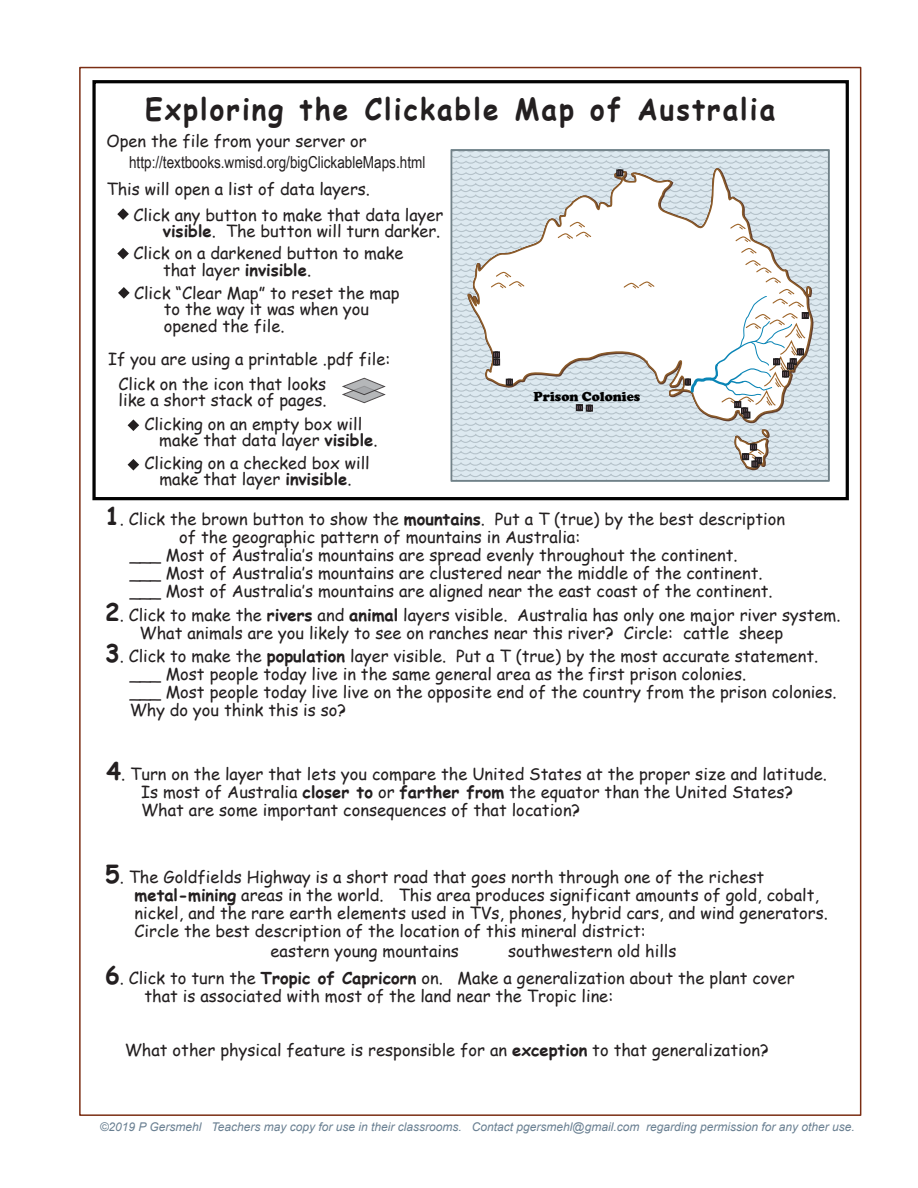
<style>
.page{position:relative;width:918px;height:1188px;background:#fff}
.page>*{position:absolute;margin:0;border:0;box-sizing:border-box;transform-origin:0 0}
.t1{font:700 30px "Comic Sans MS";letter-spacing:.075em;color:#231f20;scale:.93 1}
.t2{font:16.5px/18px "Comic Sans MS";color:#231f20}
.t3{font:16.5px "Arial Narrow";color:#231f20}
.t4{font:900 13.5px "Cooper";color:#010101}
.t5{font:italic 12px "Arial";color:#6a8092}
.s1{font-weight:700}
.s2{font-weight:700;font-size:24px}
</style>
<div class="page">
<div style="left:92px;top:80px;width:757px;height:420px;border:3px solid #020202"></div>
<svg style="left:128px;top:419px;width:11px;height:12px"></svg>
<svg style="left:128px;top:459px;width:11px;height:12px"></svg>
<svg style="left:342px;top:378px;width:43px;height:25px"></svg>
<svg style="left:117px;top:208px;width:12px;height:12px"></svg>
<svg style="left:117px;top:248px;width:12px;height:11px"></svg>
<svg style="left:118px;top:287px;width:12px;height:12px"></svg>
<svg style="left:451px;top:149px;width:378px;height:332px;fill:#dce9ef"></svg>
<svg style="left:466px;top:162px;width:348px;height:261px"></svg>
<svg style="left:729px;top:224px;width:18px;height:6px"></svg>
<svg style="left:735px;top:236px;width:23px;height:18px"></svg>
<svg style="left:557px;top:222px;width:35px;height:18px"></svg>
<svg style="left:490px;top:272px;width:35px;height:17px"></svg>
<svg style="left:623px;top:281px;width:32px;height:8px"></svg>
<svg style="left:493px;top:351px;width:7px;height:7px"></svg>
<svg style="left:506px;top:379px;width:7px;height:7px"></svg>
<svg style="left:508px;top:379px;width:3px;height:7px"></svg>
<svg style="left:493px;top:359px;width:7px;height:7px"></svg>
<svg style="left:495px;top:351px;width:3px;height:15px"></svg>
<svg style="left:686px;top:260px;width:128px;height:159px"></svg>
<svg style="left:734px;top:428px;width:38px;height:42px"></svg>
<svg style="left:616px;top:169px;width:7px;height:7px"></svg>
<svg style="left:618px;top:169px;width:4px;height:7px"></svg>
<svg style="left:576px;top:404px;width:7px;height:7px"></svg>
<svg style="left:578px;top:404px;width:3px;height:7px"></svg>
<svg style="left:586px;top:405px;width:7px;height:7px"></svg>
<svg style="left:588px;top:405px;width:3px;height:7px"></svg>
<h1 class="t1" style="left:145px;top:86px;width:679px">Exploring the Clickable Map of Australia</h1>
<p class="t2" style="left:107px;top:132px;width:262px">Open the file from your server or</p>
<p class="t3" style="left:129px;top:150px;width:298px">http://textbooks.wmisd.org/bigClickableMaps.html</p>
<p class="t2" style="left:133px;top:206px;width:311px;line-height:16.5px;text-align:right">Click any button to make that data layer <span class="s1">visible</span>. The button will turn darker.</p>
<p class="t2" style="left:163px;top:245px;width:242px;line-height:16.5px;text-indent:-30px">Click on a darkened button to make that layer <span class="s1">invisible</span>.</p>
<p class="t2" style="left:164px;top:284px;width:237px;line-height:16.5px;text-indent:-30px">Click “Clear Map” to reset the map to the way it was when you opened the file.</p>
<p class="t2" style="left:107px;top:179px;width:265px">This will open a list of data layers.</p>
<p class="t2" style="left:119px;top:345px;width:273px;line-height:25px;text-indent:-10px">If you are using a printable .pdf file:<br>Click on the icon that looks</p>
<p class="t2" style="left:119px;top:391px;width:210px">like a short stack of pages.</p>
<p class="t2" style="left:159px;top:415px;width:220px;line-height:16.5px;text-indent:-15px">Clicking on an empty box will make that data layer <span class="s1">visible</span>.</p>
<p class="t2" style="left:145px;top:454px;width:227px;line-height:16.5px;text-align:center">Clicking on a checked box will make that layer <span class="s1">invisible</span>.</p>
<p class="t4" style="left:534px;top:389px;width:108px">Prison Colonies</p>
<p class="t2" style="left:105px;top:509px;width:682px"><span class="s2">1</span>. Click the brown button to show the <span class="s1">mountains</span>. Put a T (true) by the best description</p>
<p class="t2" style="left:179px;top:527px;width:403px">of the geographic pattern of mountains in Australia:</p>
<p class="t2" style="left:130px;top:545px;width:609px">___ Most of Australia‛s mountains are spread evenly throughout the continent.</p>
<p class="t2" style="left:130px;top:563px;width:635px">___ Most of Australia‛s mountains are clustered near the middle of the continent.</p>
<p class="t2" style="left:130px;top:581px;width:644px">___ Most of Australia‛s mountains are aligned near the east coast of the continent.</p>
<p class="t2" style="left:140px;top:605px;width:702px;text-indent:-35px"><span class="s2">2</span>. Click to make the <span class="s1">rivers</span> and <span class="s1">animal</span> layers visible. Australia has only one major river system.<br>What animals are you likely to see on ranches near this river? Circle: cattle sheep</p>
<p class="t2" style="left:130px;top:647px;width:708px;text-indent:-25px"><span class="s2">3</span>. Click to make the <span class="s1">population</span> layer visible. Put a T (true) by the most accurate statement. ___ Most people today live in the same general area as the first prison colonies.<br>___ Most people today live live on the opposite end of the country from the prison colonies.<br>Why do you think this is so?</p>
<p class="t2" style="left:141px;top:764px;width:687px;text-indent:-35px"><span class="s2">4</span>. Turn on the layer that lets you compare the United States at the proper size and latitude.<br>Is most of Australia <span class="s1">closer to</span> or <span class="s1">farther from</span> the equator than the United States?<br>What are some important consequences of that location?</p>
<p class="t2" style="left:135px;top:868px;width:695px;text-indent:-30px"><span class="s2">5</span>. The Goldfields Highway is a short road that goes north through one of the richest <span class="s1">metal-mining</span> areas in the world. This area produces significant amounts of gold, cobalt, nickel, and the rare earth elements used in TVs, phones, hybrid cars, and wind generators.<br>Circle the best description of the location of this mineral district:</p>
<p class="t2" style="left:271px;top:942px;width:190px">eastern young mountains</p>
<p class="t2" style="left:508px;top:942px;width:170px">southwestern old hills</p>
<p class="t2" style="left:144px;top:968px;width:652px;text-indent:-39px"><span class="s2">6</span>. Click to turn the <span class="s1">Tropic of Capricorn</span> on. Make a generalization about the plant cover that is associated with most of the land near the Tropic line:</p>
<p class="t2" style="left:125px;top:1040px;width:646px">What other physical feature is responsible for an <span class="s1">exception</span> to that generalization?</p>
<p class="t5" style="left:100px;top:1119px;width:757px">©2019 P Gersmehl Teachers may copy for use in their classrooms. Contact pgersmehl@gmail.com regarding permission for any other use.</p>
</div>
